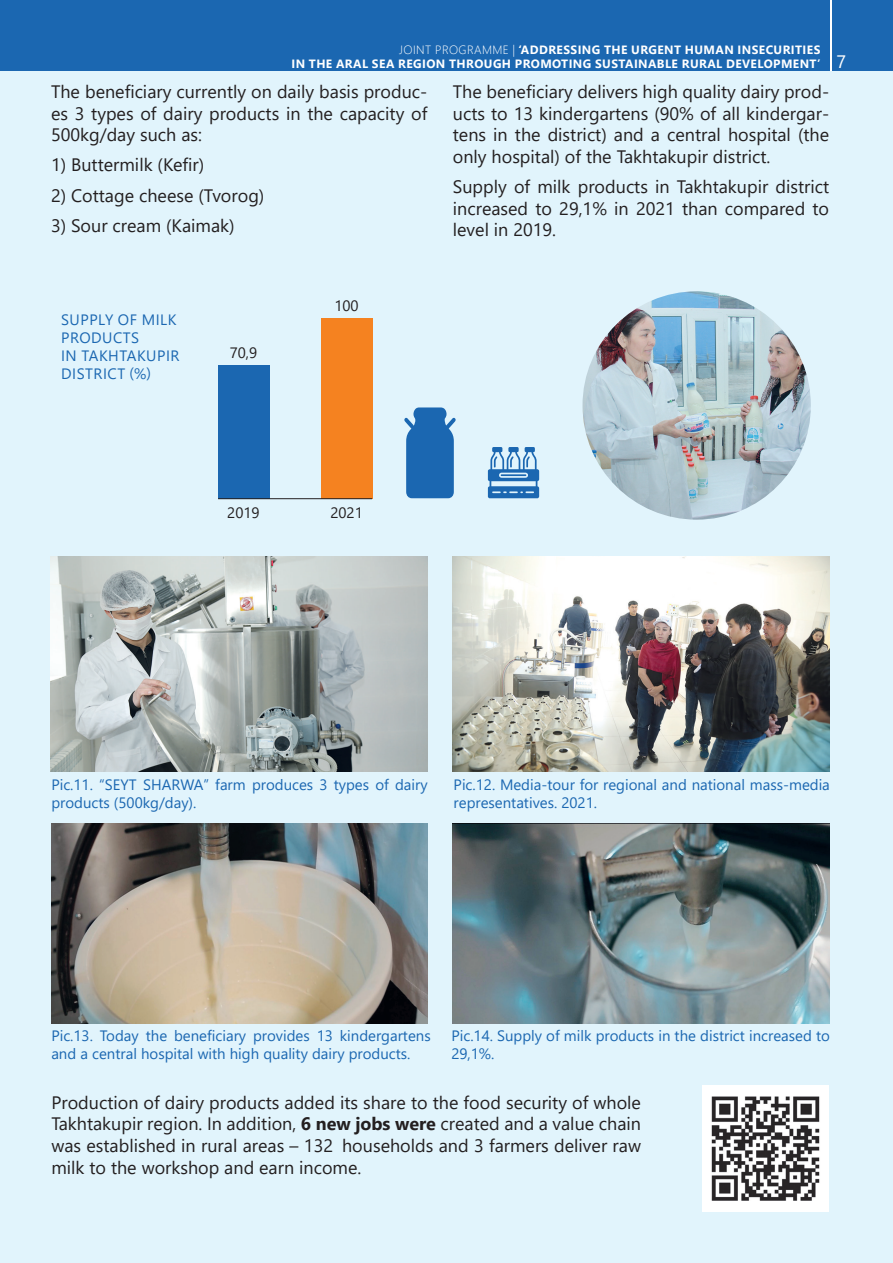
<style>
.page{position:relative;width:893px;height:1263px;background:#fff}
.page>*{position:absolute;margin:0;border:0;box-sizing:border-box;transform-origin:0 0}
.t1{font:18px/21.6px "Segoe UI";color:#231f20;text-align:justify}
.t2{font:15px/18px "Segoe UI";color:#1b67b1}
.t3{font:15px/18px "Segoe UI";letter-spacing:.035em;color:#1b67b1}
.t4{font:15px "Segoe UI";color:#231f20}
.t5{font:700 12px/14.4px "Segoe UI";letter-spacing:.035em;color:#fff}
.s1{font-weight:300}
.s2{font-weight:400;font-size:18px}
.s3{font-weight:700}
</style>
<div class="page">
<div style="left:0;top:0;width:829px;height:77px;background:#1b67b1"></div>
<div style="left:832px;top:0;width:61px;height:77px;background:#1b67b1"></div>
<div style="left:0;top:71px;width:892px;height:1192px;background:#e1f4fc"></div>
<img style="left:51px;top:556px;width:376px;height:215px">
<img style="left:453px;top:556px;width:376px;height:215px">
<img style="left:453px;top:823px;width:376px;height:200px">
<img style="left:51px;top:823px;width:376px;height:200px">
<div style="left:218px;top:365px;width:51px;height:134px;background:#1b67b1"></div>
<div style="left:321px;top:318px;width:51px;height:181px;background:#f58220"></div>
<hr style="left:218px;top:498px;width:154px;height:1px;background:#231f20">
<svg style="left:404px;top:407px;width:52px;height:91px"></svg>
<img style="left:582px;top:291px;width:229px;height:229px;border-radius:114px">
<svg style="left:488px;top:447px;width:51px;height:51px"></svg>
<img style="left:702px;top:1085px;width:126px;height:126px">
<p class="t5" style="left:291px;top:41px;width:556px;text-indent:108px"><span class="s1">JOINT PROGRAMME |</span> ‘ADDRESSING THE URGENT HUMAN INSECURITIES<br>IN THE ARAL SEA REGION THROUGH PROMOTING SUSTAINABLE RURAL DEVELOPMENT’ <span class="s2">7</span></p>
<p class="t1" style="left:51px;top:79px;width:378px">The beneficiary currently on daily basis produc&shy;es 3 types of dairy products in the capacity of 500kg/day such as:</p>
<p class="t1" style="left:51px;top:153px;width:155px">1) Buttermilk (Kefir)</p>
<p class="t1" style="left:51px;top:183px;width:215px">2) Cottage cheese (Tvorog)</p>
<p class="t1" style="left:51px;top:213px;width:185px">3) Sour cream (Kaimak)</p>
<p class="t1" style="left:453px;top:79px;width:378px">The beneficiary delivers high quality dairy prod&shy;ucts to 13 kindergartens (90% of all kindergar&shy;tens in the district) and a central hospital (the only hospital) of the Takhtakupir district.</p>
<p class="t1" style="left:453px;top:174px;width:378px">Supply of milk products in Takhtakupir district increased to 29,1% in 2021 than compared to level in 2019.</p>
<p class="t3" style="left:61px;top:310px;width:120px">SUPPLY OF MILK<br>PRODUCTS<br>IN TAKHTAKUPIR<br>DISTRICT (%)</p>
<p class="t4" style="left:230px;top:338px;width:29px">70,9</p>
<p class="t4" style="left:334px;top:292px;width:26px">100</p>
<p class="t4" style="left:227px;top:498px;width:34px">2019</p>
<p class="t4" style="left:330px;top:498px;width:34px">2021</p>
<p class="t2" style="left:51px;top:775px;width:378px">Pic.11. “SEYT SHARWA” farm produces 3 types of dairy products (500kg/day).</p>
<p class="t2" style="left:454px;top:775px;width:378px">Pic.12. Media-tour for regional and national mass-media representatives. 2021.</p>
<p class="t2" style="left:51px;top:1025px;width:381px">Pic.13. Today the beneficiary provides 13 kindergartens and a central hospital with high quality dairy products.</p>
<p class="t2" style="left:451px;top:1025px;width:380px">Pic.14. Supply of milk products in the district increased to<br>29,1%.</p>
<p class="t1" style="left:51px;top:1090px;width:591px">Production of dairy products added its share to the food security of whole Takhtakupir region. In addition, <span class="s3">6 new jobs were</span> created and a value chain was established in rural areas – 132 households and 3 farmers deliver raw milk to the workshop and earn income.</p>
</div>
